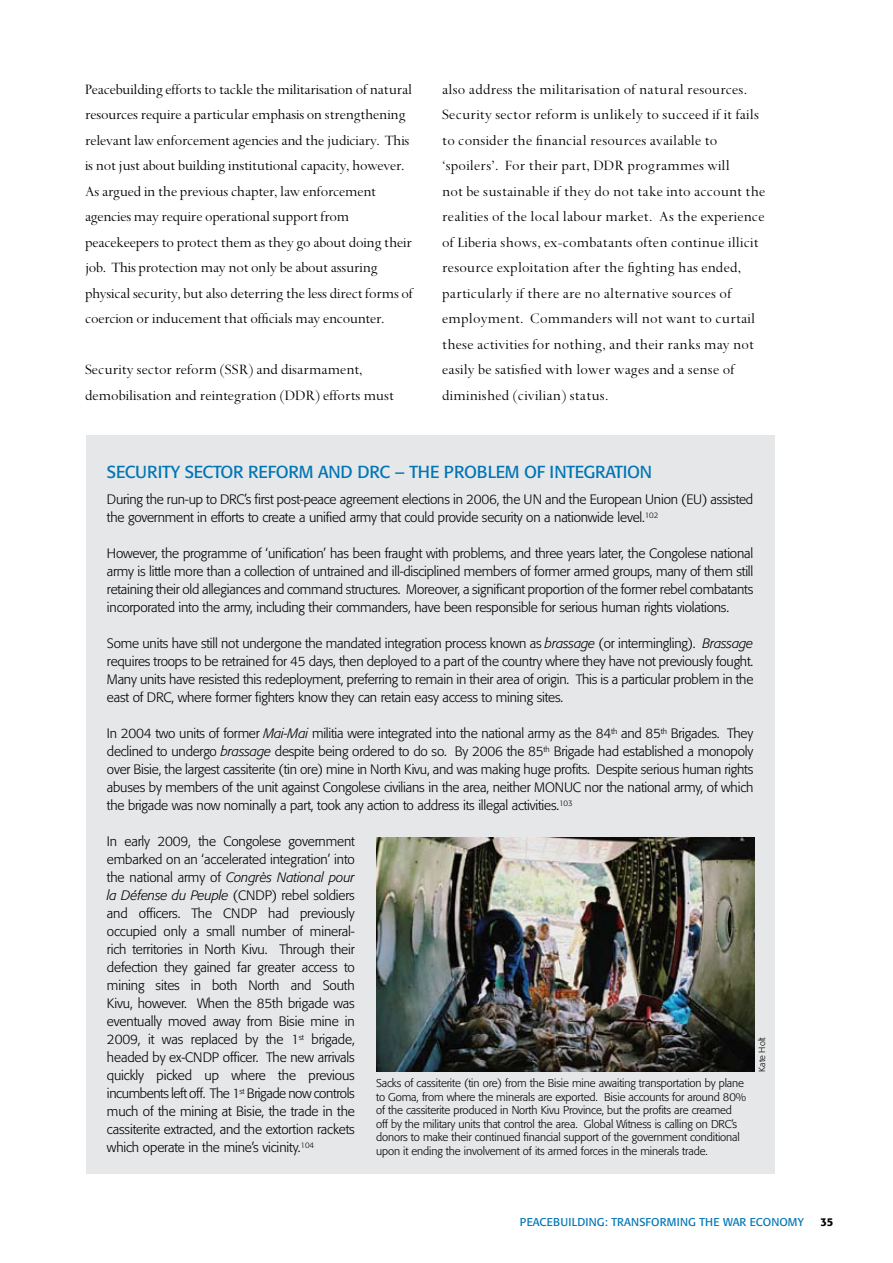
<style>
.page{position:relative;width:893px;height:1263px;background:#fff}
.page>*{position:absolute;margin:0;border:0;box-sizing:border-box;transform-origin:0 0}
.t1{font:17.25px "Formata BQ";letter-spacing:-.015em;color:#0076b6}
.t2{font:15.75px/25.5px "Spectrum";color:#000}
.t3{font:300 13.5px/18px "Formata BQ";letter-spacing:-.015em;color:#000;text-align:justify}
.t4{font:300 11.25px/13.5px "Formata BQ";letter-spacing:-.01em;color:#000}
.t5{font:11.25px "Formata BQ";letter-spacing:.01em;color:#0076b6}
.t6{font:500 11.25px "Formata BQ";color:#000}
.t7{font:300 9px "Formata BQ";color:#000}
.s1{font-style:italic}
</style>
<div class="page">
<div style="left:86px;top:435px;width:688px;height:739px;background:#e6e7e8"></div>
<img style="left:376px;top:837px;width:378px;height:234px">
<p class="t2" style="left:85px;top:77px;width:329px">Peacebuilding efforts to tackle the militarisation of natural resources require a particular emphasis on strengthening relevant law enforcement agencies and the judiciary. This is not just about building institutional capacity, however.<br>As argued in the previous chapter, law enforcement agencies may require operational support from peacekeepers to protect them as they go about doing their job. This protection may not only be about assuring physical security, but also deterring the less direct forms of coercion or inducement that officials may encounter.</p>
<p class="t2" style="left:85px;top:357px;width:311px">Security sector reform (SSR) and disarmament, demobilisation and reintegration (DDR) efforts must</p>
<p class="t2" style="left:442px;top:76px;width:325px">also address the militarisation of natural resources.<br>Security sector reform is unlikely to succeed if it fails to consider the financial resources available to ‘spoilers’. For their part, DDR programmes will<br>not be sustainable if they do not take into account the realities of the local labour market. As the experience of Liberia shows, ex-combatants often continue illicit resource exploitation after the fighting has ended, particularly if there are no alternative sources of employment. Commanders will not want to curtail these activities for nothing, and their ranks may not easily be satisfied with lower wages and a sense of diminished (civilian) status.</p>
<p class="t1" style="left:107px;top:461px;width:262px">SECURITY SECTOR REFORM AND DRC</p>
<p class="t1" style="left:395px;top:461px;width:259px">– THE PROBLEM OF INTEG RATION</p>
<p class="t3" style="left:107px;top:491px;width:648px">During the run-up to DRC’s first post-peace agreement elections in 2006, the UN and the European Union (EU) assisted the government in efforts to create a unified army that could provide security on a nationwide level.<sup>102</sup></p>
<p class="t3" style="left:107px;top:545px;width:648px">However, the programme of ‘unification’ has been fraught with problems, and three years later, the Congolese national army is little more than a collection of untrained and ill-disciplined members of former armed groups, many of them still retaining their old allegiances and command structures. Moreover, a significant proportion of the former rebel combatants incorporated into the army, including their commanders, have been responsible for serious human rights violations.</p>
<p class="t3" style="left:107px;top:635px;width:648px">Some units have still not undergone the mandated integration process known as <span class="s1">brassage</span> (or intermingling). <span class="s1">Brassage </span>requires troops to be retrained for 45 days, then deployed to a part of the country where they have not previously fought.<br>Many units have resisted this redeployment, preferring to remain in their area of origin. This is a particular problem in the east of DRC, where former fighters know they can retain easy access to mining sites.</p>
<p class="t3" style="left:107px;top:725px;width:648px">In 2004 two units of former <span class="s1">Mai-Mai</span> militia were integrated into the national army as the 84<sup>th</sup> and 85<sup>th</sup> Brigades. They declined to undergo <span class="s1">brassage</span> despite being ordered to do so. By 2006 the 85<sup>th</sup> Brigade had established a monopoly over Bisie, the largest cassiterite (tin ore) mine in North Kivu, and was making huge profits. Despite serious human rights abuses by members of the unit against Congolese civilians in the area, neither MONUC nor the national army, of which the brigade was now nominally a part, took any action to address its illegal activities.<sup>103</sup></p>
<p class="t3" style="left:107px;top:833px;width:249px">In early 2009, the Congolese government embarked on an ‘accelerated integration’ into the national army of <span class="s1">Congrès National pour la Défense du Peuple</span> (CNDP) rebel soldiers and officers. The CNDP had previously occupied only a small number of mineral&shy;rich territories in North Kivu. Through their defection they gained far greater access to mining sites in both North and South Kivu, however. When the 85th brigade was eventually moved away from Bisie mine in 2009, it was replaced by the 1<sup>st</sup> brigade, headed by ex-CNDP officer. The new arrivals quickly picked up where the previous incumbents left off. The 1<sup>st</sup> Brigade now controls much of the mining at Bisie, the trade in the cassiterite extracted, and the extortion rackets which operate in the mine’s vicinity.<sup>104</sup></p>
<p class="t7" style="left:757px;top:1071px;width:36px;rotate:-90deg">Kate Holt</p>
<p class="t4" style="left:376px;top:1076px;width:372px">Sacks of cassiterite (tin ore) from the Bisie mine awaiting transportation by plane to Goma, from where the minerals are exported. Bisie accounts for around 80% of the cassiterite produced in North Kivu Province, but the profits are creamed off by the military units that control the area. Global Witness is calling on DRC’s donors to make their continued financial support of the government conditional upon it ending the involvement of its armed forces in the minerals trade.</p>
<p class="t5" style="left:520px;top:1215px;width:285px">PEACEBUILDING : TRANSFORMING THE WAR ECONOMY</p>
<p class="t6" style="left:820px;top:1215px;width:15px">35</p>
</div>
